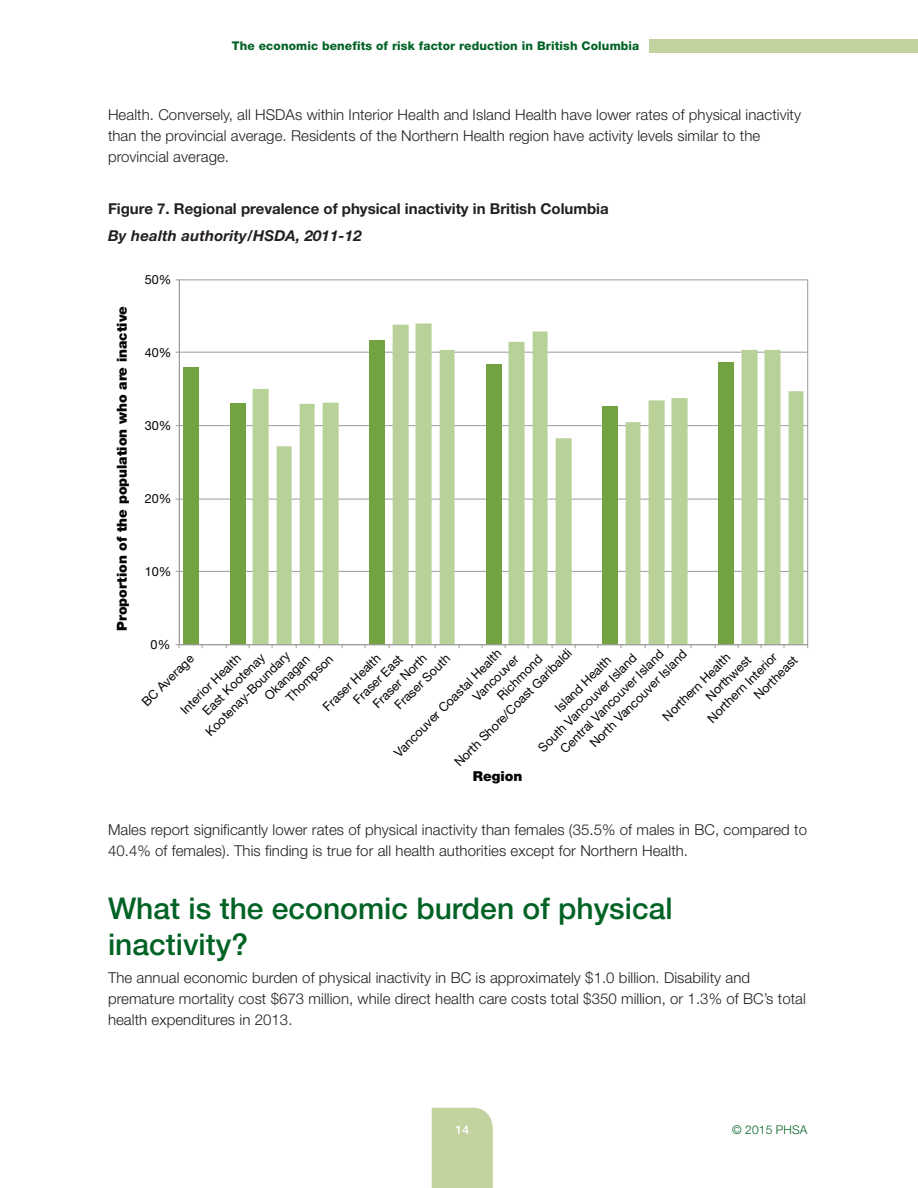
<style>
.page{position:relative;width:918px;height:1188px;background:#fff}
.page>*{position:absolute;margin:0;border:0;box-sizing:border-box;transform-origin:0 0}
.t1{font:500 30px/36px "Helvetica Neue LT";color:#006224}
.t2{font:300 15px/21px "Helvetica Neue LT";letter-spacing:.005em;color:#231f20}
.t3{font:700 15px "Helvetica Neue LT";color:#231f20}
.t4{font:italic 700 15px "Helvetica Neue LT";letter-spacing:.01em;color:#231f20}
.t5{font:900 13.8px "Helvetica Neue LT";color:#040503}
.t6{font:12.6px "Helvetica Neue LT";color:#040503}
.t7{font:800 12px "Helvetica Neue LT";letter-spacing:.01em;color:#006224}
.t8{font:300 12px "Helvetica Neue LT";letter-spacing:.01em;color:#006224}
.t9{font:500 12px "Helvetica Neue LT";color:#fff}
</style>
<div class="page">
<div style="left:432px;top:1108px;width:61px;height:80px;background:#c3d3a0"></div>
<div style="left:649px;top:39px;width:269px;height:13px;background:#c3d3a0"></div>
<hr style="left:179px;top:571px;width:629px;height:1px;background:#9b9b9b">
<hr style="left:179px;top:499px;width:629px;height:1px;background:#9b9b9b">
<hr style="left:179px;top:425px;width:629px;height:1px;background:#9b9b9b">
<hr style="left:179px;top:352px;width:629px;height:1px;background:#9b9b9b">
<div style="left:183px;top:368px;width:16px;height:277px;background:#73a341"></div>
<div style="left:230px;top:404px;width:15px;height:241px;background:#73a341"></div>
<svg style="left:253px;top:323px;width:551px;height:321px"></svg>
<hr style="left:179px;top:279px;width:1px;height:366px;background:#9b9b9b">
<hr style="left:179px;top:644px;width:629px;height:1px;background:#9b9b9b">
<p class="t7" style="left:232px;top:39px;width:409px">The economic benefits of risk factor reduction in British Columbia</p>
<p class="t2" style="left:108px;top:104px;width:695px">Health. Conversely, all HSDAs within Interior Health and Island Health have lower rates of physical inactivity than the provincial average. Residents of the Northern Health region have activity levels similar to the provincial average.</p>
<p class="t3" style="left:108px;top:199px;width:502px">Figure 7. Regional prevalence of physical inactivity in British Columbia</p>
<p class="t4" style="left:108px;top:226px;width:255px">By health authority/HSDA, 2011-12</p>
<p class="t5" style="left:114px;top:631px;width:327px;rotate:-90deg">Proportion of the population who are inactive</p>
<p class="t6" style="left:145px;top:272px;width:28px">50%</p>
<p class="t6" style="left:145px;top:345px;width:28px">40%</p>
<p class="t6" style="left:145px;top:418px;width:28px">30%</p>
<p class="t6" style="left:145px;top:491px;width:28px">20%</p>
<p class="t6" style="left:145px;top:564px;width:28px">10%</p>
<p class="t6" style="left:151px;top:637px;width:21px">0%</p>
<p class="t6" style="left:451px;top:759px;width:162px;rotate:-45deg">North Shore/Coast Garibaldi</p>
<p class="t6" style="left:391px;top:749px;width:147px;rotate:-45deg">Vancouver Coastal Health</p>
<p class="t6" style="left:557px;top:746px;width:142px;rotate:-45deg">Central Vancouver Island</p>
<p class="t6" style="left:587px;top:740px;width:133px;rotate:-45deg">North Vancouver Island</p>
<p class="t6" style="left:202px;top:728px;width:115px;rotate:-45deg">Kootenay-Boundary</p>
<p class="t6" style="left:659px;top:713px;width:91px;rotate:-45deg">Northern Health</p>
<p class="t6" style="left:535px;top:745px;width:135px;rotate:-45deg">South Vancouver Island</p>
<p class="t6" style="left:320px;top:704px;width:77px;rotate:-45deg">Fraser Health</p>
<p class="t6" style="left:704px;top:715px;width:94px;rotate:-45deg">Northern Interior</p>
<p class="t6" style="left:177px;top:707px;width:81px;rotate:-45deg">Interior Health</p>
<p class="t6" style="left:370px;top:701px;width:72px;rotate:-45deg">Fraser North</p>
<p class="t6" style="left:391px;top:702px;width:74px;rotate:-45deg">Fraser South</p>
<p class="t6" style="left:199px;top:708px;width:84px;rotate:-45deg">East Kootenay</p>
<p class="t6" style="left:494px;top:692px;width:59px;rotate:-45deg">Richmond</p>
<p class="t6" style="left:350px;top:697px;width:65px;rotate:-45deg">Fraser East</p>
<p class="t6" style="left:703px;top:693px;width:60px;rotate:-45deg">Northwest</p>
<p class="t6" style="left:139px;top:699px;width:69px;rotate:-45deg">BC Average</p>
<p class="t6" style="left:751px;top:692px;width:57px;rotate:-45deg">Northeast</p>
<p class="t6" style="left:552px;top:705px;width:75px;rotate:-45deg">Island Health</p>
<p class="t6" style="left:470px;top:694px;width:61px;rotate:-45deg">Vancouver</p>
<p class="t6" style="left:283px;top:694px;width:62px;rotate:-45deg">Thompson</p>
<p class="t6" style="left:261px;top:692px;width:59px;rotate:-45deg">Okanagan</p>
<p class="t5" style="left:473px;top:768px;width:51px">Region</p>
<p class="t2" style="left:108px;top:819px;width:701px">Males report significantly lower rates of physical inactivity than females (35.5% of males in BC, compared to<br>40.4% of females). This finding is true for all health authorities except for Northern Health.</p>
<h1 class="t1" style="left:108px;top:891px;width:566px">What is the economic burden of physical inactivity?</h1>
<p class="t2" style="left:108px;top:967px;width:699px">The annual economic burden of physical inactivity in BC is approximately $1.0 billion. Disability and premature mortality cost $673 million, while direct health care costs total $350 million, or 1.3% of BC’s total health expenditures in 2013.</p>
<p class="t9" style="left:456px;top:1123px;width:15px">14</p>
<p class="t8" style="left:732px;top:1123px;width:77px">© 2015 PHSA</p>
</div>
